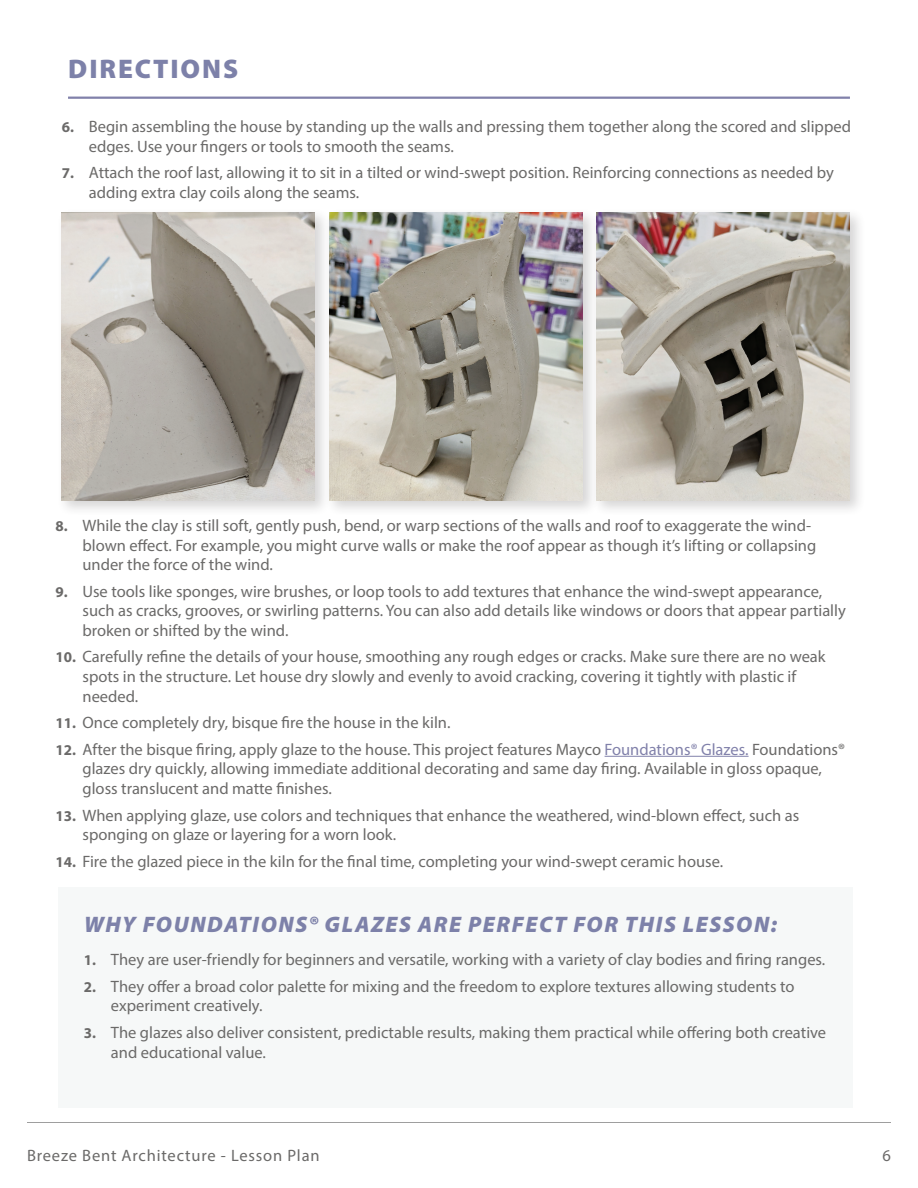
<style>
.page{position:relative;width:918px;height:1188px;background:#fff}
.page>*{position:absolute;margin:0;border:0;box-sizing:border-box;transform-origin:0 0}
.t1{font:900 27px "Myriad Pro";letter-spacing:.07em;color:#7d81a9}
.t2{font:italic 900 22.5px "Myriad Pro";letter-spacing:.07em;color:#7d81a9}
.t3{font:16.5px/19.8px "Myriad Pro";color:#6b6a69}
.t4{font:16.5px "Myriad Pro";letter-spacing:.05em;color:#6b6a69}
.s1{font-weight:700;font-size:15px}
.s2{color:#8181aa}
</style>
<div class="page">
<hr style="left:27px;top:1123px;width:864px;height:1px;background:#9e9e9e">
<hr style="left:68px;top:97px;width:782px;height:2px;background:#8181aa">
<hr style="left:605px;top:756px;width:144px;height:1px;background:#8181aa">
<div style="left:56px;top:207px;width:275px;height:310px;background:#231f20;opacity:.19"></div>
<img style="left:62px;top:213px;width:253px;height:287px">
<div style="left:324px;top:207px;width:275px;height:310px;background:#231f20;opacity:.19"></div>
<img style="left:329px;top:213px;width:253px;height:287px">
<div style="left:591px;top:207px;width:275px;height:310px;background:#231f20;opacity:.19"></div>
<img style="left:597px;top:213px;width:253px;height:287px">
<div style="left:59px;top:888px;width:794px;height:220px;background:#f6f8f8"></div>
<h1 class="t1" style="left:68px;top:51px;width:171px">DIRECTIONS</h1>
<p class="t3" style="left:89px;top:117px;width:764px;text-indent:-27px"><span class="s1">6.</span> Begin assembling the house by standing up the walls and pressing them together along the scored and slipped edges. Use your fingers or tools to smooth the seams.</p>
<p class="t3" style="left:89px;top:163px;width:747px;text-indent:-27px"><span class="s1">7.</span> Attach the roof last, allowing it to sit in a tilted or wind-swept position. Reinforcing connections as needed by adding extra clay coils along the seams.</p>
<p class="t3" style="left:83px;top:515px;width:735px;text-indent:-27px"><span class="s1">8.</span> While the clay is still soft, gently push, bend, or warp sections of the walls and roof to exaggerate the wind&shy;blown effect. For example, you might curve walls or make the roof appear as though it’s lifting or collapsing under the force of the wind.</p>
<p class="t3" style="left:83px;top:581px;width:765px;text-indent:-27px"><span class="s1">9.</span> Use tools like sponges, wire brushes, or loop tools to add textures that enhance the wind-swept appearance, such as cracks, grooves, or swirling patterns. You can also add details like windows or doors that appear partially broken or shifted by the wind.</p>
<p class="t3" style="left:83px;top:647px;width:745px;text-indent:-27px"><span class="s1">10.</span> Carefully refine the details of your house, smoothing any rough edges or cracks. Make sure there are no weak spots in the structure. Let house dry slowly and evenly to avoid cracking, covering it tightly with plastic if needed.</p>
<p class="t3" style="left:56px;top:713px;width:396px"><span class="s1">11.</span> Once completely dry, bisque fire the house in the kiln.</p>
<p class="t3" style="left:83px;top:739px;width:764px;text-indent:-27px"><span class="s1">12.</span> After the bisque firing, apply glaze to the house. This project features Mayco <span class="s2">Foundations® Glazes.</span> Foundations® glazes dry quickly, allowing immediate additional decorating and same day firing. Available in gloss opaque, gloss translucent and matte finishes.</p>
<p class="t3" style="left:83px;top:805px;width:718px;text-indent:-27px"><span class="s1">13.</span> When applying glaze, use colors and techniques that enhance the weathered, wind-blown effect, such as sponging on glaze or layering for a worn look.</p>
<p class="t3" style="left:56px;top:851px;width:669px"><span class="s1">14.</span> Fire the glazed piece in the kiln for the final time, completing your wind-swept ceramic house.</p>
<h2 class="t2" style="left:84px;top:910px;width:694px">WHY FOUNDATIONS® GLAZES ARE PERFECT FOR THIS LESSON:</h2>
<p class="t3" style="left:84px;top:950px;width:743px"><span class="s1">1.</span> They are user-friendly for beginners and versatile, working with a variety of clay bodies and firing ranges.</p>
<p class="t3" style="left:111px;top:976px;width:685px;text-indent:-27px"><span class="s1">2.</span> They offer a broad color palette for mixing and the freedom to explore textures allowing students to experiment creatively.</p>
<p class="t3" style="left:111px;top:1022px;width:717px;text-indent:-27px"><span class="s1">3.</span> The glazes also deliver consistent, predictable results, making them practical while offering both creative and educational value.</p>
<p class="t4" style="left:27px;top:1145px;width:294px">Breeze Bent Architecture - Lesson Plan</p>
<p class="t3" style="left:883px;top:1145px;width:10px">6</p>
</div>
